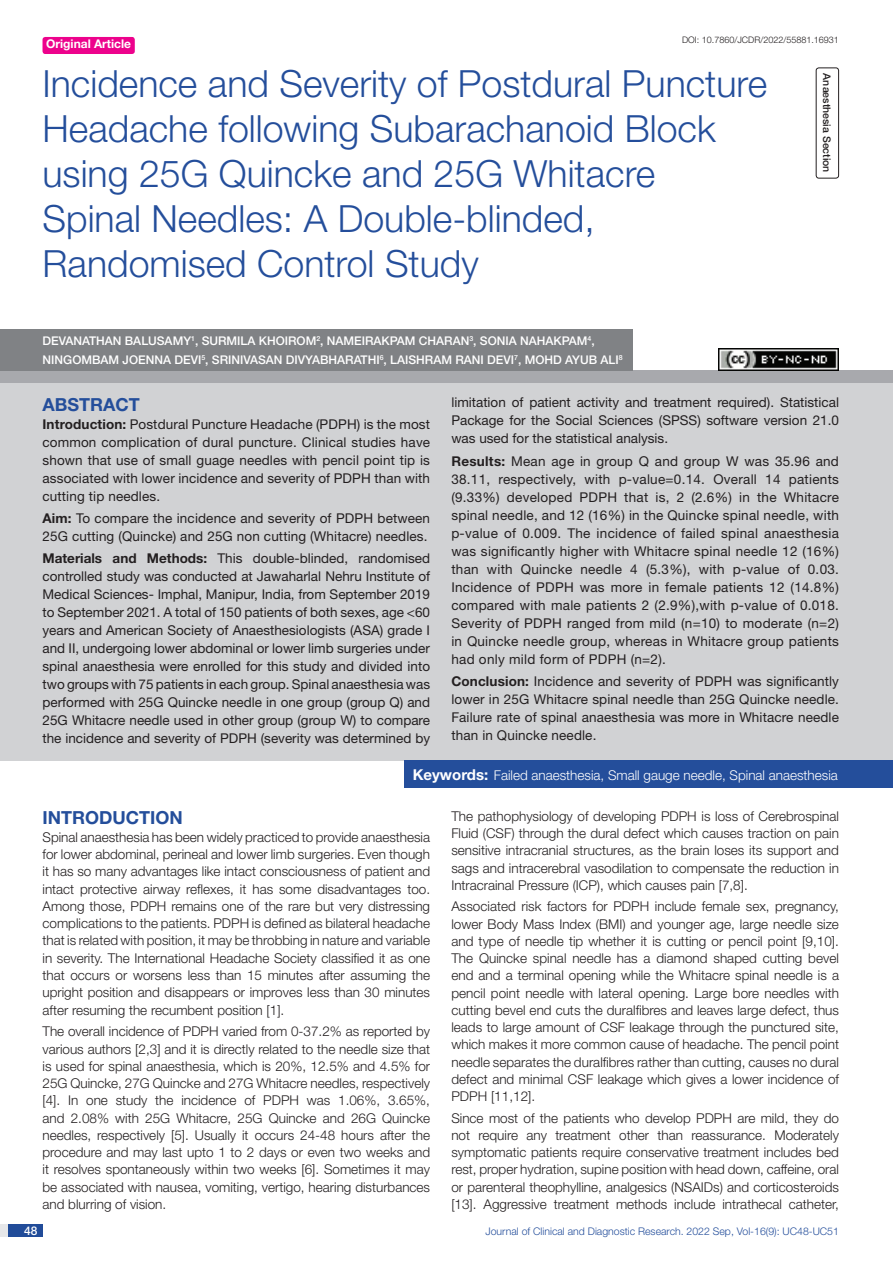
<style>
.page{position:relative;width:893px;height:1263px;background:#fff}
.page>*{position:absolute;margin:0;border:0;box-sizing:border-box;transform-origin:0 0}
.t1{font:300 37.5px/45px "Helvetica Neue";color:#244e9b}
.Heading{font:700 18px "Helvetica Neue";color:#244e9b}
.Abstract_head{font:700 18px "Helvetica Neue";color:#244e9b}
.Body_text{font:300 13.5px/17.2px "Helvetica Neue";color:#231f20;text-align:justify}
.Abstract_Text{font:13.5px/18px "Helvetica Neue";letter-spacing:.01em;color:#231f20;text-align:justify}
.Key_words{font:300 13.5px "Helvetica Neue";color:#fff}
.Author{font:500 12px/18.8px "Helvetica Neue";color:#fff}
.t2{font:700 12px "Helvetica Neue";color:#fff}
.t3{font:300 10.5px "Helvetica Neue";color:#244e9b}
.section{font:500 10.5px "Helvetica Neue";color:#231f20}
.DOI{font:300 9px "Helvetica Neue";color:#231f20}
.s1{font-weight:700}
.s2{font-weight:700;font-size:15px}
</style>
<div class="page">
<div style="left:0;top:1224px;width:43px;height:13px;background:#e6e7e9"></div>
<div style="left:8px;top:1224px;width:35px;height:13px;background:#214c99"></div>
<div style="left:43px;top:37px;width:92px;height:17px;background:#ed028c;border-radius:3px"></div>
<div style="left:816px;top:67px;width:23px;height:111px;border:1px solid #231f20;border-radius:3px"></div>
<div style="left:0;top:371px;width:893px;height:12px;background:#a8a9ad"></div>
<div style="left:0;top:329px;width:632px;height:42px;background:#808285"></div>
<div style="left:0;top:383px;width:893px;height:377px;background:#d1d2d4"></div>
<div style="left:405px;top:760px;width:488px;height:28px;background:#244e9b"></div>
<img style="left:719px;top:348px;width:120px;height:23px">
<p class="t2" style="left:46px;top:37px;width:87px">Original Article</p>
<p class="DOI" style="left:682px;top:35px;width:158px">DOI: 10.7860/JCDR/2022/55881.16931</p>
<p class="t1" style="left:43px;top:60px;width:726px">Incidence and Severity of Postdural Puncture Headache following Subarachanoid Block using 25G Quincke and 25G Whitacre<br>Spinal Needles: A Double-blinded, Randomised Control Study</p>
<p class="Author" style="left:43px;top:331px;width:554px">DEVANATHAN BALUSAMY<sup>1</sup>, SURMILA KHOIROM<sup>2</sup>, NAMEIRAKPAM CHARAN<sup>3</sup>, SONIA NAHAKPAM<sup>4</sup>,<br>NINGOMBAM JOENNA DEVI<sup>5</sup>, SRINIVASA</p>
<p class="Author" style="left:274px;top:350px;width:350px">N DIVYABHARATHI<sup>6</sup>, LAISHRAM RANI DEVI<sup>7</sup>, MOHD AYUB ALI<sup>8</sup></p>
<p class="section" style="left:833px;top:73px;width:101px;rotate:90deg">ANAESTHESIA SECTION</p>
<p class="Abstract_head" style="left:43px;top:393px;width:99px">ABSTRACT</p>
<p class="Abstract_Text" style="left:43px;top:415px;width:389px"><span class="s1">Introduction:</span> Postdural Puncture Headache (PDPH) is the most common complication of dural puncture. Clinical studies have shown that use of small guage needles with pencil point tip is associated with lower incidence and severity of PDPH than with cutting tip needles.</p>
<p class="Abstract_Text" style="left:43px;top:509px;width:389px"><span class="s1">Aim:</span> To compare the incidence and severity of PDPH between<br>25G cutting (Quincke) and 25G non cutting (Whitacre) needles.</p>
<p class="Abstract_Text" style="left:43px;top:549px;width:389px"><span class="s1">Materials and Methods:</span> This double-blinded, randomised controlled study was conducted at Jawaharlal Nehru Institute of Medical Sciences- Imphal, Manipur, India, from September 2019 to September 2021. A total of 150 patients of both sexes, age &lt;60 years and American Society of Anaesthesiologists (ASA) grade I and II, undergoing lower abdominal or lower limb surgeries under spinal anaesthesia were enrolled for this study and divided into two groups with 75 patients in each group. Spinal anaesthesia was performed with 25G Quincke needle in one group (group Q) and 25G Whitacre needle used in other group (group W) to compare the incidence and severity of PDPH (severity was determined by</p>
<p class="Abstract_Text" style="left:451px;top:393px;width:389px">limitation of patient activity and treatment required). Statistical Package for the Social Sciences (SPSS) software version 21.0 was used for the statistical analysis.</p>
<p class="Abstract_Text" style="left:451px;top:452px;width:389px"><span class="s1">Results:</span> Mean age in group Q and group W was 35.96 and 38.11, respectively, with p-value=0.14. Overall 14 patients (9.33%) developed PDPH that is, 2 (2.6%) in the Whitacre spinal needle, and 12 (16%) in the Quincke spinal needle, with p-value of 0.009. The incidence of failed spinal anaesthesia was significantly higher with Whitacre spinal needle 12 (16%) than with Quincke needle 4 (5.3%), with p-value of 0.03.<br>Incidence of PDPH was more in female patients 12 (14.8%) compared with male patients 2 (2.9%),with p-value of 0.018.<br>Severity of PDPH ranged from mild (n=10) to moderate (n=2) in Quincke needle group, whereas in Whitacre group patients had only mild form of PDPH (n=2).</p>
<p class="Abstract_Text" style="left:451px;top:672px;width:389px"><span class="s1">Conclusion:</span> Incidence and severity of PDPH was significantly lower in 25G Whitacre spinal needle than 25G Quincke needle.<br>Failure rate of spinal anaesthesia was more in Whitacre needle than in Quincke needle.</p>
<p class="Key_words" style="left:413px;top:767px;width:427px"><span class="s2">Keywords:</span> Failed anaesthesia, Small gauge needle, Spinal anaesthesia</p>
<p class="Heading" style="left:43px;top:807px;width:142px">INTRODUCTION</p>
<p class="Body_text" style="left:43px;top:828px;width:389px">Spinal anaesthesia has been widely practiced to provide anaesthesia for lower abdominal, perineal and lower limb surgeries. Even though it has so many advantages like intact consciousness of patient and intact protective airway reflexes, it has some disadvantages too.<br>Among those, PDPH remains one of the rare but very distressing complications to the patients. PDPH is defined as bilateral headache that is related with position, it may be throbbing in nature and variable in severity. The International Headache Society classified it as one that occurs or worsens less than 15 minutes after assuming the upright position and disappears or improves less than 30 minutes after resuming the recumbent position [1].</p>
<p class="Body_text" style="left:43px;top:1022px;width:389px">The overall incidence of PDPH varied from 0-37.2% as reported by various authors [2,3] and it is directly related to the needle size that is used for spinal anaesthesia, which is 20%, 12.5% and 4.5% for 25G Quincke, 27G Quincke and 27G Whitacre needles, respectively [4]. In one study the incidence of PDPH was 1.06%, 3.65%, and 2.08% with 25G Whitacre, 25G Quincke and 26G Quincke needles, respectively [5]. Usually it occurs 24-48 hours after the procedure and may last upto 1 to 2 days or even two weeks and it resolves spontaneously within two weeks [6]. Sometimes it may be associated with nausea, vomiting, vertigo, hearing disturbances and blurring of vision.</p>
<p class="Body_text" style="left:451px;top:807px;width:389px">The pathophysiology of developing PDPH is loss of Cerebrospinal Fluid (CSF) through the dural defect which causes traction on pain sensitive intracranial structures, as the brain loses its support and sags and intracerebral vasodilation to compensate the reduction in Intracrainal Pressure (ICP), which causes pain [7,8].</p>
<p class="Body_text" style="left:451px;top:897px;width:389px">Associated risk factors for PDPH include female sex, pregnancy, lower Body Mass Index (BMI) and younger age, large needle size and type of needle tip whether it is cutting or pencil point [9,10].<br>The Quincke spinal needle has a diamond shaped cutting bevel end and a terminal opening while the Whitacre spinal needle is a pencil point needle with lateral opening. Large bore needles with cutting bevel end cuts the duralfibres and leaves large defect, thus leads to large amount of CSF leakage through the punctured site, which makes it more common cause of headache. The pencil point needle separates the duralfibres rather than cutting, causes no dural defect and minimal CSF leakage which gives a lower incidence of PDPH [11,12].</p>
<p class="Body_text" style="left:451px;top:1109px;width:389px">Since most of the patients who develop PDPH are mild, they do not require any treatment other than reassurance. Moderately symptomatic patients require conservative treatment includes bed rest, proper hydration, supine position with head down, caffeine, oral or parenteral theophylline, analgesics (NSAIDs) and corticosteroids [13]. Aggressive treatment methods include intrathecal catheter,</p>
<p class="Author" style="left:24px;top:1221px;width:15px">48</p>
<p class="t3" style="left:485px;top:1225px;width:355px">Journal of Clinical and Diagnostic Research. 2022 Sep, Vol-16(9): UC48-UC51</p>
</div>
